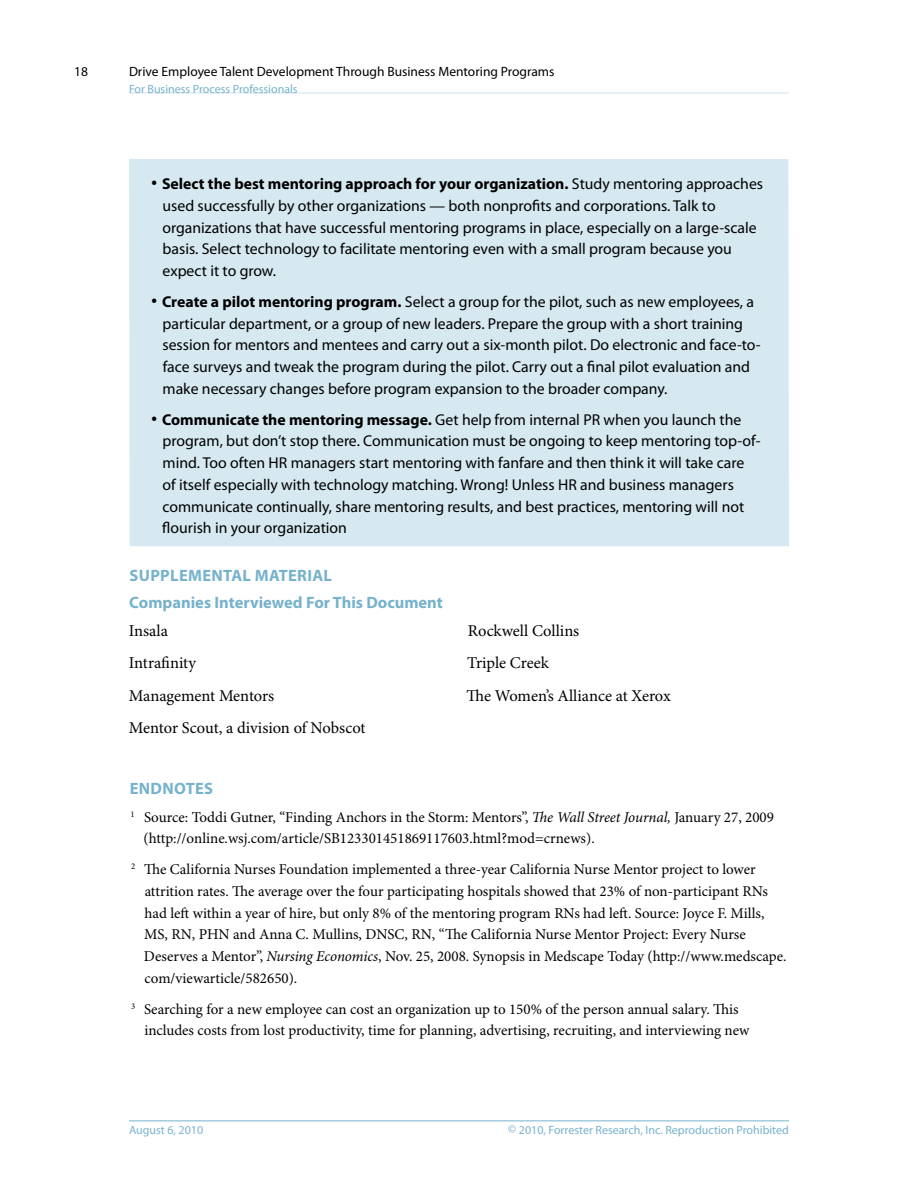
<style>
.page{position:relative;width:918px;height:1188px;background:#fff}
.page>*{position:absolute;margin:0;border:0;box-sizing:border-box;transform-origin:0 0}
.t1{font:16.5px/32.2px "Minion Pro";letter-spacing:-.005em;color:#000}
.t2{font:700 16.5px/27.8px "Myriad Pro";color:#77b2cd}
.t3{font:15.75px/21.8px "Myriad Pro";color:#000}
.t4{font:15px/21.8px "Minion Pro";color:#000}
.t5{font:13.5px "Myriad Pro";color:#000}
.t6{font:12px "Myriad Pro";color:#77b2cd}
.s1{font-weight:700;font-size:24px}
.s2{font-weight:700}
.s3{font-style:italic}
</style>
<div class="page">
<hr style="left:129px;top:1120px;width:660px;height:1px;background:#77b2cd">
<hr style="left:129px;top:93px;width:660px;height:1px;background:#cfe4ed">
<div style="left:129px;top:159px;width:660px;height:387px;background:#d6e8f0"></div>
<p class="t5" style="left:74px;top:64px;width:15px">18</p>
<p class="t5" style="left:129px;top:64px;width:427px">Drive Employee Talent Development Through Business Mentoring Programs</p>
<p class="t6" style="left:129px;top:82px;width:170px">For Business Process Professionals</p>
<p class="t3" style="left:162px;top:173px;width:602px;text-indent:-11px"><span class="s1">·</span> <span class="s2">Select the best mentoring approach for your organization.</span> Study mentoring approaches used successfully by other organizations — both nonprofits and corporations. Talk to organizations that have successful mentoring programs in place, especially on a large-scale basis. Select technology to facilitate mentoring even with a small program because you expect it to grow.</p>
<p class="t3" style="left:162px;top:291px;width:600px;text-indent:-11px"><span class="s1">·</span> <span class="s2">Create a pilot mentoring program.</span> Select a group for the pilot, such as new employees, a particular department, or a group of new leaders. Prepare the group with a short training session for mentors and mentees and carry out a six-month pilot. Do electronic and face-to&shy;face surveys and tweak the program during the pilot. Carry out a final pilot evaluation and make necessary changes before program expansion to the broader company.</p>
<p class="t3" style="left:162px;top:409px;width:600px;text-indent:-11px"><span class="s1">·</span> <span class="s2">Communicate the mentoring message.</span> Get help from internal PR when you launch the program, but don’t stop there. Communication must be ongoing to keep mentoring top-of&shy;mind. Too often HR managers start mentoring with fanfare and then think it will take care of itself especially with technology matching. Wrong! Unless HR and business managers communicate continually, share mentoring results, and best practices, mentoring will not flourish in your organization</p>
<p class="t2" style="left:130px;top:561px;width:20px">Suppl</p>
<p class="t2" style="left:179px;top:561px;width:55px">emental</p>
<p class="t2" style="left:129px;top:561px;width:315px;text-indent:125px">MATERIAL<br>Companies Interviewed For This Document</p>
<p class="t1" style="left:129px;top:616px;width:238px">Insala<br>Intrafinity<br>Management Mentors<br>Mentor Scout, a division of Nobscot</p>
<p class="t1" style="left:467px;top:616px;width:206px">Rockwell Collins<br>Triple Creek<br>The Women’s Alliance at Xerox</p>
<p class="t2" style="left:130px;top:775px;width:83px">Endnotes</p>
<p class="t4" style="left:144px;top:807px;width:632px;text-indent:-13px"><sup>1</sup> Source: Toddi Gutner, “Finding Anchors in the Storm: Mentors”, <span class="s3">The Wall Street Journal,</span> January 27, 2009 (http://online.wsj.com/article/SB123301451869117603.html?mod=crnews).</p>
<p class="t4" style="left:144px;top:859px;width:644px;text-indent:-13px"><sup>2</sup> The California Nurses Foundation implemented a three-year California Nurse Mentor project to lower attrition rates. The average over the four participating hospitals showed that 23% of non-participant RNs had left within a year of hire, but only 8% of the mentoring program RNs had left. Source: Joyce F. Mills, MS, RN, PHN and Anna C. Mullins, DNSC, RN, “The California Nurse Mentor Project: Every Nurse Deserves a Mentor”, <span class="s3">Nursing Economics</span>, Nov. 25, 2008. Synopsis in Medscape Today (http://www.medscape. com/viewarticle/582650).</p>
<p class="t4" style="left:144px;top:999px;width:607px;text-indent:-13px"><sup>3</sup> Searching for a new employee can cost an organization up to 150% of the person annual salary. This includes costs from lost productivity, time for planning, advertising, recruiting, and interviewing new</p>
<p class="t6" style="left:129px;top:1123px;width:76px">August 6, 2010</p>
<p class="t6" style="left:508px;top:1123px;width:282px">© 2010, Forrester Research, I nc. Reproduction Prohibited</p>
</div>
